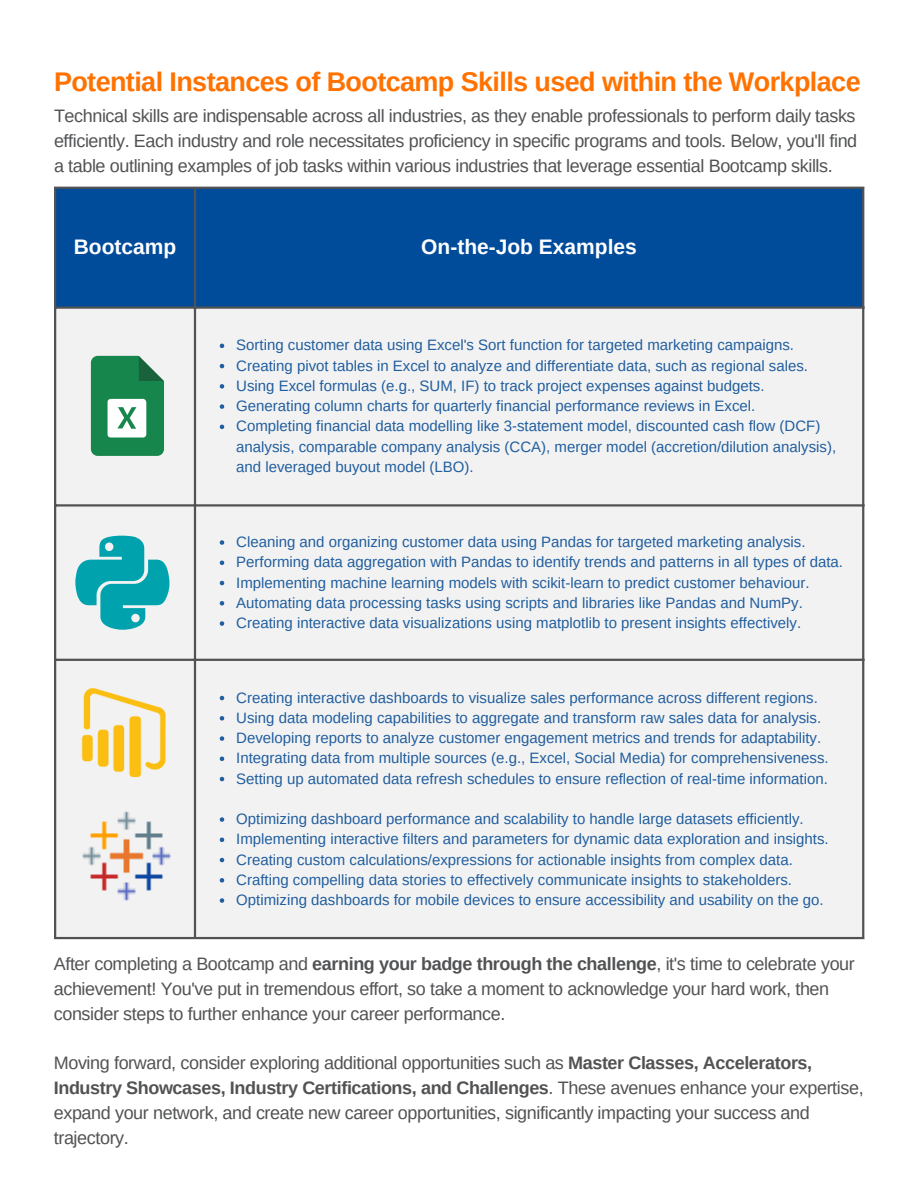
<style>
.page{position:relative;width:918px;height:1188px;background:#fff}
.page>*{position:absolute;margin:0;border:0;box-sizing:border-box;transform-origin:0 0}
.t1{font:700 27px "Arimo";letter-spacing:-.02em;color:#ff7200}
.t2{font:700 21px "Arimo";color:#fff}
.t3{font:18px/24.8px "Arimo";letter-spacing:-.02em;color:#515254}
.t4{font:15px/20.2px "Arimo";color:#215e9e}
.s1{font-weight:700}
</style>
<div class="page">
<div style="left:56px;top:189px;width:806px;height:117px;background:#004c9b"></div>
<div style="left:56px;top:309px;width:806px;height:628px;background:#f2f2f2"></div>
<svg style="left:220px;top:344px;width:4px;height:4px"></svg>
<svg style="left:220px;top:364px;width:4px;height:4px"></svg>
<svg style="left:220px;top:384px;width:4px;height:5px"></svg>
<svg style="left:220px;top:404px;width:4px;height:5px"></svg>
<svg style="left:220px;top:425px;width:4px;height:4px"></svg>
<svg style="left:220px;top:540px;width:4px;height:5px"></svg>
<svg style="left:220px;top:561px;width:4px;height:4px"></svg>
<svg style="left:220px;top:581px;width:4px;height:4px"></svg>
<svg style="left:220px;top:601px;width:4px;height:5px"></svg>
<svg style="left:220px;top:621px;width:4px;height:5px"></svg>
<svg style="left:220px;top:696px;width:4px;height:4px"></svg>
<svg style="left:220px;top:716px;width:4px;height:5px"></svg>
<svg style="left:220px;top:736px;width:4px;height:5px"></svg>
<svg style="left:220px;top:757px;width:4px;height:4px"></svg>
<svg style="left:220px;top:777px;width:4px;height:4px"></svg>
<svg style="left:220px;top:817px;width:4px;height:5px"></svg>
<svg style="left:220px;top:838px;width:4px;height:4px"></svg>
<svg style="left:220px;top:858px;width:4px;height:4px"></svg>
<svg style="left:220px;top:878px;width:4px;height:5px"></svg>
<svg style="left:220px;top:898px;width:4px;height:5px"></svg>
<hr style="left:54px;top:189px;width:2px;height:748px;background:#515254">
<hr style="left:194px;top:189px;width:2px;height:748px;background:#515254">
<hr style="left:862px;top:189px;width:2px;height:748px;background:#515254">
<hr style="left:54px;top:187px;width:810px;height:2px;background:#515254">
<hr style="left:54px;top:306px;width:810px;height:3px;background:#515254">
<hr style="left:54px;top:504px;width:810px;height:3px;background:#515254">
<hr style="left:54px;top:659px;width:810px;height:2px;background:#515254">
<hr style="left:54px;top:937px;width:810px;height:2px;background:#515254">
<img style="left:75px;top:682px;width:102px;height:99px">
<svg style="left:75px;top:535px;width:95px;height:96px"></svg>
<img style="left:81px;top:811px;width:92px;height:92px">
<svg style="left:91px;top:356px;width:73px;height:100px"></svg>
<p class="t1" style="left:54px;top:67px;width:808px">Potential Instances of Bootcamp Skills used within the Workplace</p>
<p class="t3" style="left:54px;top:104px;width:805px;text-align:justify">Technical skills are indispensable across all industries, as they enable professionals to perform daily tasks efficiently. Each industry and role necessitates proficiency in specific programs and tools. Below, you'll find a table outlining examples of job tasks within various industries that leverage essential Bootcamp skills.</p>
<h1 class="t2" style="left:74px;top:235px;width:104px">Bootcamp</h1>
<p class="t2" style="left:421px;top:235px;width:217px">On-the-Job Examples</p>
<p class="t4" style="left:236px;top:335px;width:559px">Sorting customer data using Excel's Sort function for targeted marketing campaigns.</p>
<p class="t4" style="left:236px;top:355px;width:573px">Creating pivot tables in Excel to analyze and differentiate data, such as regional sales.</p>
<p class="t4" style="left:236px;top:376px;width:530px">Using Excel formulas (e.g., SUM, IF) to track project expenses against budgets.</p>
<p class="t4" style="left:236px;top:396px;width:521px">Generating column charts for quarterly financial performance reviews in Excel.</p>
<p class="t4" style="left:236px;top:416px;width:601px">Completing financial data modelling like 3-statement model, discounted cash flow (DCF) analysis, comparable company analysis (CCA), merger model (accretion/dilution analysis), and leveraged buyout model (LBO).</p>
<p class="t4" style="left:236px;top:532px;width:571px">Cleaning and organizing customer data using Pandas for targeted marketing analysis.</p>
<p class="t4" style="left:236px;top:552px;width:608px">Performing data aggregation with Pandas to identify trends and patterns in all types of data.</p>
<p class="t4" style="left:236px;top:572px;width:575px">Implementing machine learning models with scikit-learn to predict customer behaviour.</p>
<p class="t4" style="left:236px;top:592px;width:568px">Automating data processing tasks using scripts and libraries like Pandas and NumPy.</p>
<p class="t4" style="left:236px;top:613px;width:567px">Creating interactive data visualizations using matplotlib to present insights effectively.</p>
<p class="t4" style="left:236px;top:687px;width:583px">Creating interactive dashboards to visualize sales performance across different regions.</p>
<p class="t4" style="left:236px;top:707px;width:587px">Using data modeling capabilities to aggregate and transform raw sales data for analysis.</p>
<p class="t4" style="left:236px;top:728px;width:587px">Developing reports to analyze customer engagement metrics and trends for adaptability.</p>
<p class="t4" style="left:236px;top:748px;width:594px">Integrating data from multiple sources (e.g., Excel, Social Media) for comprehensiveness.</p>
<p class="t4" style="left:236px;top:768px;width:593px">Setting up automated data refresh schedules to ensure reflection of real-time information.</p>
<p class="t4" style="left:236px;top:809px;width:569px">Optimizing dashboard performance and scalability to handle large datasets efficiently.</p>
<p class="t4" style="left:236px;top:829px;width:594px">Implementing interactive filters and parameters for dynamic data exploration and insights.</p>
<p class="t4" style="left:236px;top:849px;width:558px">Creating custom calculations/expressions for actionable insights from complex data.</p>
<p class="t4" style="left:236px;top:869px;width:557px">Crafting compelling data stories to effectively communicate insights to stakeholders.</p>
<p class="t4" style="left:236px;top:890px;width:589px">Optimizing dashboards for mobile devices to ensure accessibility and usability on the go.</p>
<p class="t3" style="left:54px;top:952px;width:803px">After completing a Bootcamp and <span class="s1">earning your badge through the challenge</span>, it's time to celebrate your achievement! You've put in tremendous effort, so take a moment to acknowledge your hard work, then consider steps to further enhance your career performance.</p>
<p class="t3" style="left:54px;top:1051px;width:811px">Moving forward, consider exploring additional opportunities such as <span class="s1">Master Classes, Accelerators, Industry Showcases, Industry Certifications, and Challenges</span>. These avenues enhance your expertise, expand your network, and create new career opportunities, significantly impacting your success and trajectory.</p>
</div>
